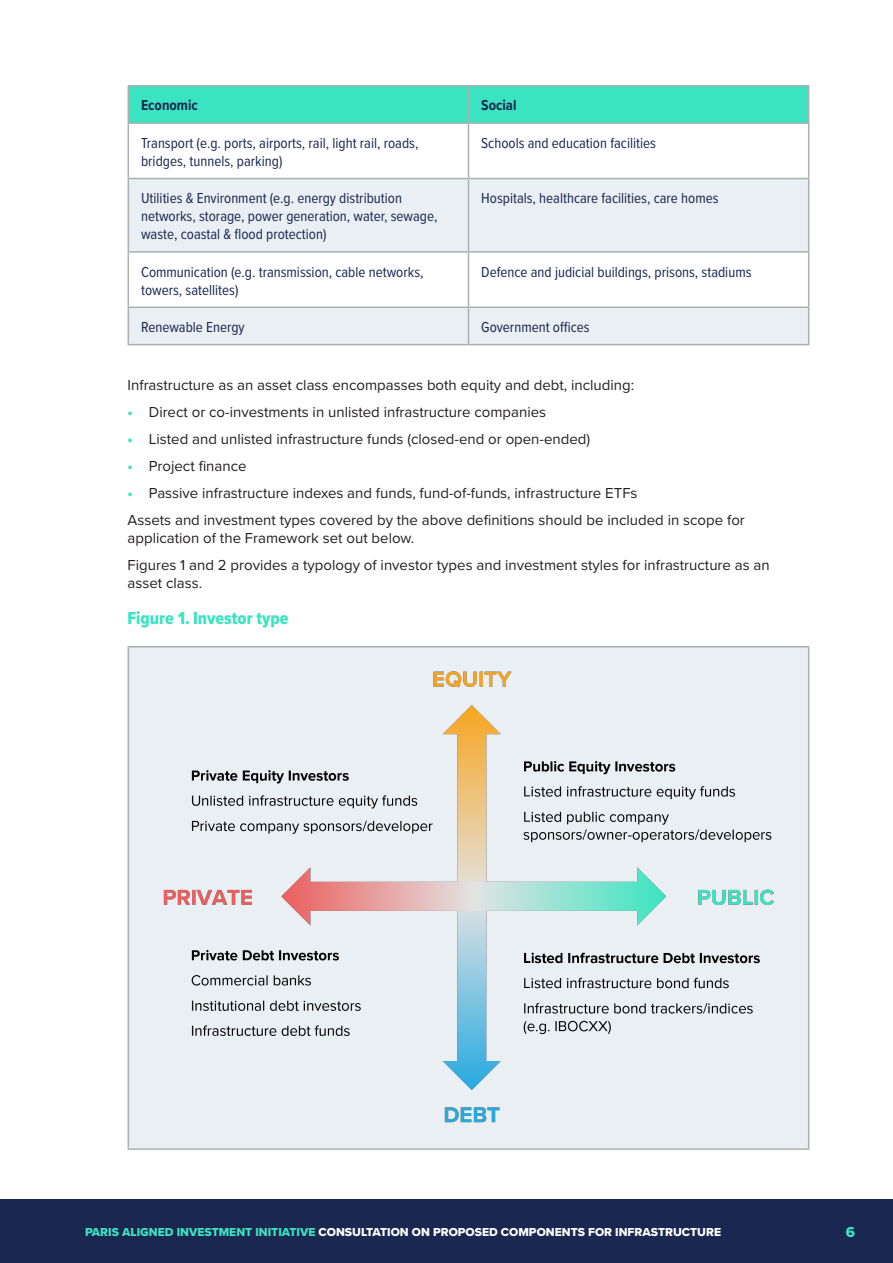
<style>
.page{position:relative;width:893px;height:1263px;background:#fff}
.page>*{position:absolute;margin:0;border:0;box-sizing:border-box;transform-origin:0 0}
.IIGCC_table_title{font:18px "Proxima Nova Cond Extrabld";color:#3be4c1}
.IIGCC_text{font:15px/18px "Proxima Nova";color:#231f20}
.IIGCC_table_text{font:15px/18px "Proxima Nova Cond";color:#192751}
.IIGCC_table_heading{font:700 15px "Proxima Nova Cond";color:#192751}
.t1{font:15px "Proxima Nova Extrabld";color:#3be4c1}
.t2{font:12px "Proxima Nova Extrabld";color:#fff}
.s1{font-family:"Proxima Nova Extrabld";color:#3be4c1}
.s2{color:#3be4c1}
</style>
<div class="page">
<div style="left:0;top:1199px;width:893px;height:64px;background:#192751"></div>
<div style="left:129px;top:87px;width:679px;height:35px;background:#3be4c1"></div>
<svg style="left:129px;top:124px;width:679px;height:54px"></svg>
<svg style="left:129px;top:179px;width:679px;height:165px;fill:#eaeff4"></svg>
<hr style="left:128px;top:85px;width:340px;height:2px;background:#abafb0">
<hr style="left:128px;top:87px;width:1px;height:35px;background:#abafb0">
<hr style="left:468px;top:85px;width:341px;height:2px;background:#abafb0">
<hr style="left:468px;top:87px;width:1px;height:35px;background:#abafb0">
<hr style="left:808px;top:87px;width:1px;height:35px;background:#abafb0">
<hr style="left:128px;top:122px;width:340px;height:2px;background:#abafb0">
<hr style="left:128px;top:124px;width:1px;height:54px;background:#abafb0">
<hr style="left:468px;top:122px;width:341px;height:2px;background:#abafb0">
<hr style="left:468px;top:124px;width:1px;height:54px;background:#abafb0">
<hr style="left:808px;top:124px;width:1px;height:54px;background:#abafb0">
<hr style="left:128px;top:178px;width:340px;height:1px;background:#abafb0">
<hr style="left:128px;top:179px;width:1px;height:72px;background:#abafb0">
<hr style="left:468px;top:178px;width:341px;height:1px;background:#abafb0">
<hr style="left:468px;top:179px;width:1px;height:72px;background:#abafb0">
<hr style="left:808px;top:179px;width:1px;height:72px;background:#abafb0">
<hr style="left:128px;top:251px;width:340px;height:2px;background:#abafb0">
<hr style="left:128px;top:253px;width:1px;height:53px;background:#abafb0">
<hr style="left:468px;top:251px;width:341px;height:2px;background:#abafb0">
<hr style="left:468px;top:253px;width:1px;height:53px;background:#abafb0">
<hr style="left:808px;top:253px;width:1px;height:53px;background:#abafb0">
<hr style="left:128px;top:306px;width:340px;height:2px;background:#abafb0">
<hr style="left:128px;top:308px;width:1px;height:36px;background:#abafb0">
<hr style="left:468px;top:306px;width:341px;height:2px;background:#abafb0">
<hr style="left:468px;top:308px;width:1px;height:36px;background:#abafb0">
<hr style="left:808px;top:308px;width:1px;height:36px;background:#abafb0">
<hr style="left:128px;top:344px;width:340px;height:1px;background:#abafb0">
<hr style="left:468px;top:344px;width:341px;height:1px;background:#abafb0">
<div style="left:128px;top:647px;width:681px;height:502px;background:#eaeff4"></div>
<hr style="left:128px;top:646px;width:681px;height:1px;background:#abafb0">
<hr style="left:128px;top:647px;width:1px;height:501px;background:#abafb0">
<hr style="left:808px;top:647px;width:1px;height:501px;background:#abafb0">
<hr style="left:128px;top:1148px;width:681px;height:2px;background:#abafb0">
<img style="left:163px;top:671px;width:611px;height:452px">
<p class="IIGCC_table_heading" style="left:141px;top:94px;width:58px">Economic</p>
<p class="IIGCC_table_heading" style="left:481px;top:94px;width:37px">Social</p>
<p class="IIGCC_table_text" style="left:141px;top:133px;width:279px">Transport (e.g. ports, airports, rail, light rail, roads, bridges, tunnels, parking)</p>
<p class="IIGCC_table_text" style="left:481px;top:133px;width:176px">Schools and education facilities</p>
<p class="IIGCC_table_text" style="left:141px;top:189px;width:298px">Utilities &amp; Environment (e.g. energy distribution networks, storage, power generation, water, sewage, waste, coastal &amp; flood protection)</p>
<p class="IIGCC_table_text" style="left:481px;top:189px;width:239px">Hospitals, healthcare facilities, care homes</p>
<p class="IIGCC_table_text" style="left:141px;top:262px;width:284px">Communication (e.g. transmission, cable networks, towers, satellites)</p>
<p class="IIGCC_table_text" style="left:481px;top:262px;width:272px">Defence and judicial buildings, prisons, stadiums</p>
<p class="IIGCC_table_text" style="left:141px;top:317px;width:105px">Renewable Energy</p>
<p class="IIGCC_table_text" style="left:481px;top:317px;width:110px">Government offices</p>
<p class="IIGCC_text" style="left:128px;top:376px;width:508px">Infrastructure as an asset class encompasses both equity and debt, including:</p>
<p class="IIGCC_text" style="left:128px;top:403px;width:420px"><span class="s1">•</span> Direct or co-investments in unlisted infrastructure companies</p>
<p class="IIGCC_text" style="left:128px;top:430px;width:464px"><span class="s1">•</span> Listed and unlisted infrastructure funds (closed-end or open-ended)</p>
<p class="IIGCC_text" style="left:128px;top:457px;width:121px"><span class="s1">•</span> Project finance</p>
<p class="IIGCC_text" style="left:128px;top:484px;width:512px"><span class="s1">•</span> Passive infrastructure indexes and funds, fund-of-funds, infrastructure ETFs</p>
<p class="IIGCC_text" style="left:128px;top:511px;width:619px">Assets and investment types covered by the above definitions should be included in scope for application of the Framework set out below.</p>
<p class="IIGCC_text" style="left:128px;top:556px;width:644px">Figures 1 and 2 provides a typology of investor types and investment styles for infrastructure as an asset class.</p>
<p class="IIGCC_table_title" style="left:128px;top:604px;width:162px">Figure 1. Investor type</p>
<p class="t2" style="left:85px;top:1223px;width:638px"><span class="s2">PARIS ALIGNED INVESTMENT INITIATIVE</span> CONSULTATION ON PROPOSED COMPONENTS FOR INFRASTRUCTURE</p>
<p class="t1" style="left:846px;top:1221px;width:11px">6</p>
</div>
